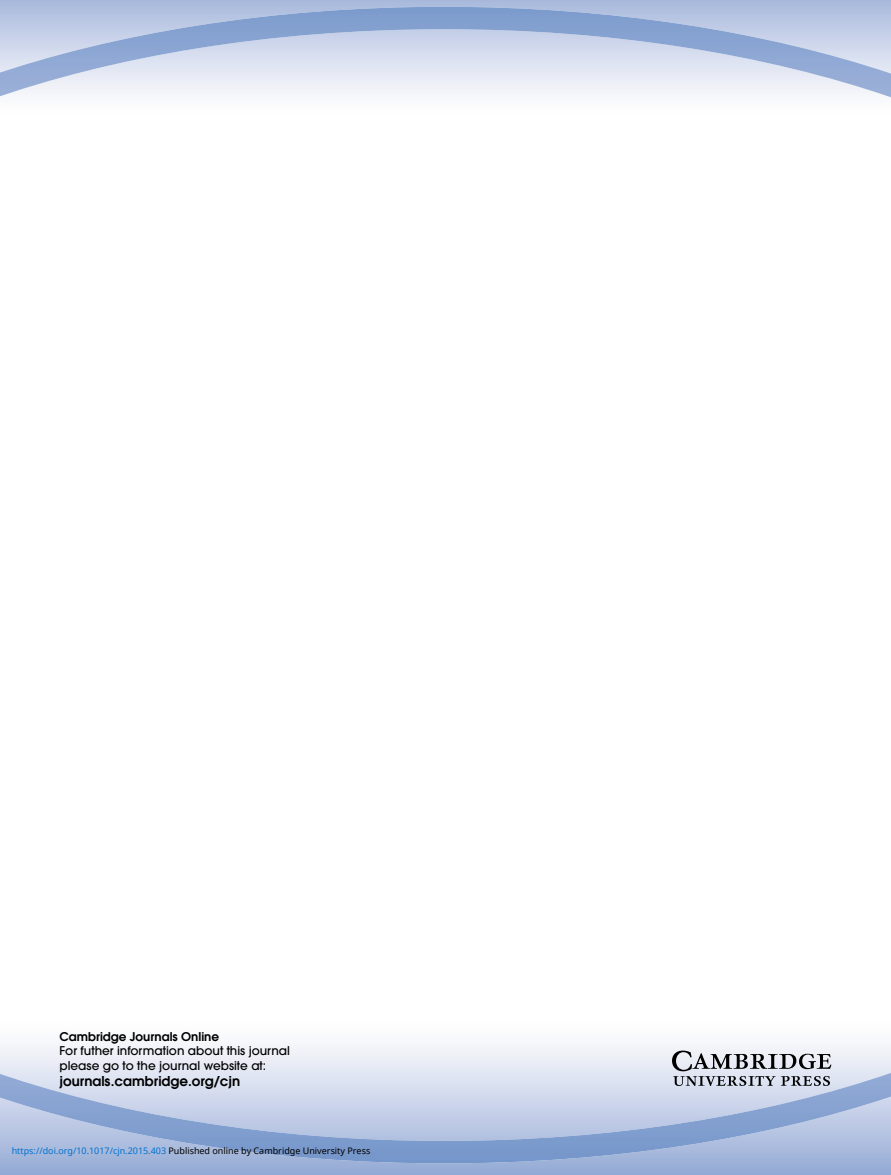
<style>
.page{position:relative;width:891px;height:1175px;background:#fff}
.page>*{position:absolute;margin:0;border:0;box-sizing:border-box;transform-origin:0 0}
.t1{font:600 13.5px "Avant Garde";color:#000}
.t2{font:500 12px/14.4px "Avant Garde";color:#000}
.t3{font:600 12px "Avant Garde";color:#000}
.t4{font:9px "Noto Sans";color:#000}
.s1{color:#0172cf}
</style>
<div class="page">
<div style="left:0;top:0;width:891px;height:7px;background:#abd"></div>
<svg style="left:0;top:1045px;width:891px;height:129px"></svg>
<svg style="left:0;top:7px;width:891px;height:91px;background:#c3cfe7"></svg>
<svg style="left:0;top:1096px;width:891px;height:67px;background:#a7b9dc"></svg>
<svg style="left:0;top:1050px;width:891px;height:46px;background:#d7dce9"></svg>
<h2 class="t3" style="left:60px;top:1032px;width:161px">Cambridge Journals Online</h2>
<h2 class="t2" style="left:60px;top:1045px;width:232px">For futher information about this journal please go to the journal website at:</h2>
<h1 class="t1" style="left:60px;top:1076px;width:182px">journals.cambridge.org/cjn</h1>
<p class="t4" style="left:12px;top:1143px;width:360px"><span class="s1">https://doi.org/10.1017/cjn.2015.403</span> Published online by Cambridge University Press</p>
</div>
